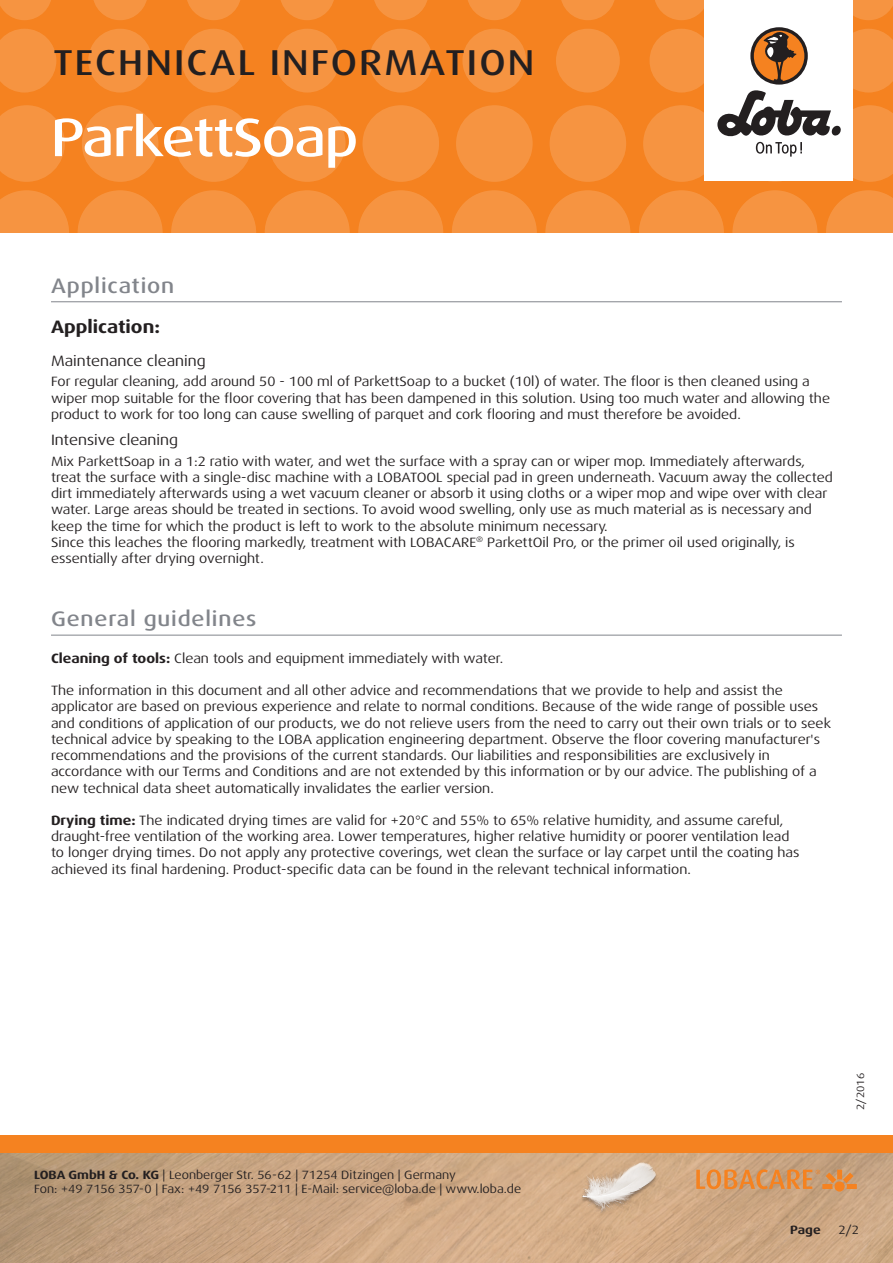
<style>
.page{position:relative;width:893px;height:1263px;background:#fff}
.page>*{position:absolute;margin:0;border:0;box-sizing:border-box;transform-origin:0 0}
.t1{font:500 expanded 54px "Dax Pro";letter-spacing:-.025em;color:#fff}
.t2{font:500 expanded 36px "Dax Pro";letter-spacing:.06em;color:#231f20}
.Titel_grau{font:500 expanded 21px "Dax Pro";letter-spacing:.04em;color:#82858b}
.t3{font:700 expanded 18px "Dax Pro";color:#231f20}
.t4{font:expanded 15px "Dax Pro";color:#231f20}
.Text{font:expanded 13.5px/16.2px "Dax Pro";color:#231f20}
.t5{font:expanded 12px/14.4px "Dax Pro";color:#231f20}
.t6{font:700 expanded 12px "Dax Pro";color:#231f20}
.t7{font:expanded 10.5px "Dax Pro";color:#231f20}
.s1{font-weight:700}
</style>
<div class="page">
<div style="left:0;top:0;width:893px;height:233px;background:#f58220"></div>
<svg style="left:0;top:190px;width:69px;height:43px"></svg>
<svg style="left:78px;top:190px;width:85px;height:85px;fill:#f69441"></svg>
<svg style="left:171px;top:190px;width:85px;height:85px;fill:#f69441"></svg>
<svg style="left:265px;top:190px;width:85px;height:85px;fill:#f69441"></svg>
<svg style="left:358px;top:190px;width:85px;height:85px;fill:#f69441"></svg>
<svg style="left:545px;top:190px;width:85px;height:85px;fill:#f69441"></svg>
<svg style="left:452px;top:190px;width:85px;height:85px;fill:#f69441"></svg>
<svg style="left:732px;top:190px;width:85px;height:85px;fill:#f69441"></svg>
<svg style="left:639px;top:190px;width:85px;height:85px;fill:#f69441"></svg>
<svg style="left:826px;top:190px;width:67px;height:43px"></svg>
<svg style="left:0;top:105px;width:65px;height:77px"></svg>
<svg style="left:82px;top:105px;width:76px;height:77px"></svg>
<svg style="left:175px;top:105px;width:77px;height:77px"></svg>
<svg style="left:269px;top:105px;width:76px;height:77px"></svg>
<svg style="left:456px;top:105px;width:77px;height:77px"></svg>
<svg style="left:362px;top:105px;width:77px;height:77px"></svg>
<svg style="left:550px;top:105px;width:76px;height:77px"></svg>
<svg style="left:0;top:29px;width:56px;height:63px"></svg>
<svg style="left:182px;top:29px;width:64px;height:63px"></svg>
<svg style="left:88px;top:29px;width:64px;height:63px"></svg>
<svg style="left:275px;top:29px;width:64px;height:63px"></svg>
<svg style="left:462px;top:29px;width:64px;height:63px"></svg>
<svg style="left:369px;top:29px;width:64px;height:63px"></svg>
<svg style="left:556px;top:29px;width:64px;height:63px"></svg>
<svg style="left:0;top:0;width:51px;height:20px"></svg>
<svg style="left:187px;top:0;width:53px;height:20px"></svg>
<svg style="left:468px;top:0;width:53px;height:20px"></svg>
<svg style="left:655px;top:0;width:49px;height:20px"></svg>
<svg style="left:93px;top:0;width:54px;height:20px"></svg>
<svg style="left:374px;top:0;width:54px;height:20px"></svg>
<svg style="left:281px;top:0;width:53px;height:20px"></svg>
<svg style="left:561px;top:0;width:54px;height:20px"></svg>
<svg style="left:853px;top:0;width:40px;height:20px"></svg>
<img style="left:0;top:1152px;width:893px;height:111px">
<div style="left:0;top:1135px;width:893px;height:17px;background:#f58220"></div>
<div style="left:704px;top:0;width:149px;height:181px;background:#fff"></div>
<svg style="left:643px;top:28px;width:250px;height:154px"></svg>
<img style="left:578px;top:1161px;width:82px;height:81px">
<svg style="left:696px;top:1169px;width:161px;height:22px;background:#d8965c"></svg>
<hr style="left:51px;top:635px;width:791px;height:1px;background:#82858b">
<hr style="left:51px;top:301px;width:791px;height:1px;background:#82858b">
<h2 class="t2" style="left:53px;top:40px;width:483px">TECHNICAL INFORMATION</h2>
<p class="t1" style="left:51px;top:103px;width:309px">ParkettSoap</p>
<p class="Titel_grau" style="left:51px;top:272px;width:125px">Application</p>
<p class="t3" style="left:51px;top:315px;width:111px">Application:</p>
<p class="t4" style="left:51px;top:351px;width:156px">Maintenance cleaning</p>
<p class="Text" style="left:51px;top:374px;width:780px">For regular cleaning, add around 50 - 100 ml of ParkettSoap to a bucket (10l) of water. The floor is then cleaned using a wiper mop suitable for the floor covering that has been dampened in this solution. Using too much water and allowing the product to work for too long can cause swelling of parquet and cork flooring and must therefore be avoided.</p>
<p class="t4" style="left:51px;top:431px;width:129px">Intensive cleaning</p>
<p class="Text" style="left:51px;top:453px;width:783px">Mix ParkettSoap in a 1:2 ratio with water, and wet the surface with a spray can or wiper mop. Immediately afterwards, treat the surface with a single-disc machine with a LOBATOOL special pad in green underneath. Vacuum away the collected dirt immediately afterwards using a wet vacuum cleaner or absorb it using cloths or a wiper mop and wipe over with clear water. Large areas should be treated in sections. To avoid wood swelling, only use as much material as is necessary and keep the time for which the product is left to work to the absolute minimum necessary.</p>
<p class="Text" style="left:51px;top:534px;width:745px">Since this leaches the flooring markedly, treatment with LOBACARE<sup>®</sup> ParkettOil Pro, or the primer oil used originally, is essentially after drying overnight.</p>
<p class="Titel_grau" style="left:51px;top:606px;width:207px">General guidelines</p>
<p class="Text" style="left:51px;top:650px;width:454px"><span class="s1">Cleaning of tools:</span> Clean tools and equipment immediately with water.</p>
<p class="Text" style="left:51px;top:683px;width:781px">The information in this document and all other advice and recommendations that we provide to help and assist the applicator are based on previous experience and relate to normal conditions. Because of the wide range of possible uses and conditions of application of our products, we do not relieve users from the need to carry out their own trials or to seek technical advice by speaking to the LOBA application engineering department. Observe the floor covering manufacturer's recommendations and the provisions of the current standards. Our liabilities and responsibilities are exclusively in accordance with our Terms and Conditions and are not extended by this information or by our advice. The publishing of a new technical data sheet automatically invalidates the earlier version.</p>
<p class="Text" style="left:51px;top:812px;width:750px"><span class="s1">Drying time:</span> The indicated drying times are valid for +20°C and 55% to 65% relative humidity, and assume careful, draught-free ventilation of the working area. Lower temperatures, higher relative humidity or poorer ventilation lead to longer drying times. Do not apply any protective coverings, wet clean the surface or lay carpet until the coating has achieved its final hardening. Product-specific data can be found in the relevant technical information.</p>
<p class="t5" style="left:34px;top:1167px;width:489px"><span class="s1">LOBA GmbH &amp; Co. KG</span> | Leonberger Str. 56-62 | 71254 Ditzingen | Germany<br>Fon: +49 7156 357-0 | Fax: +49 7156 357-211 | E-Mail: service@loba.de | www.loba.de</p>
<p class="t7" style="left:854px;top:1110px;width:38px;rotate:-90deg">2/2016</p>
<p class="t6" style="left:790px;top:1222px;width:32px">Page</p>
<p class="t5" style="left:838px;top:1223px;width:22px">2/2</p>
</div>
